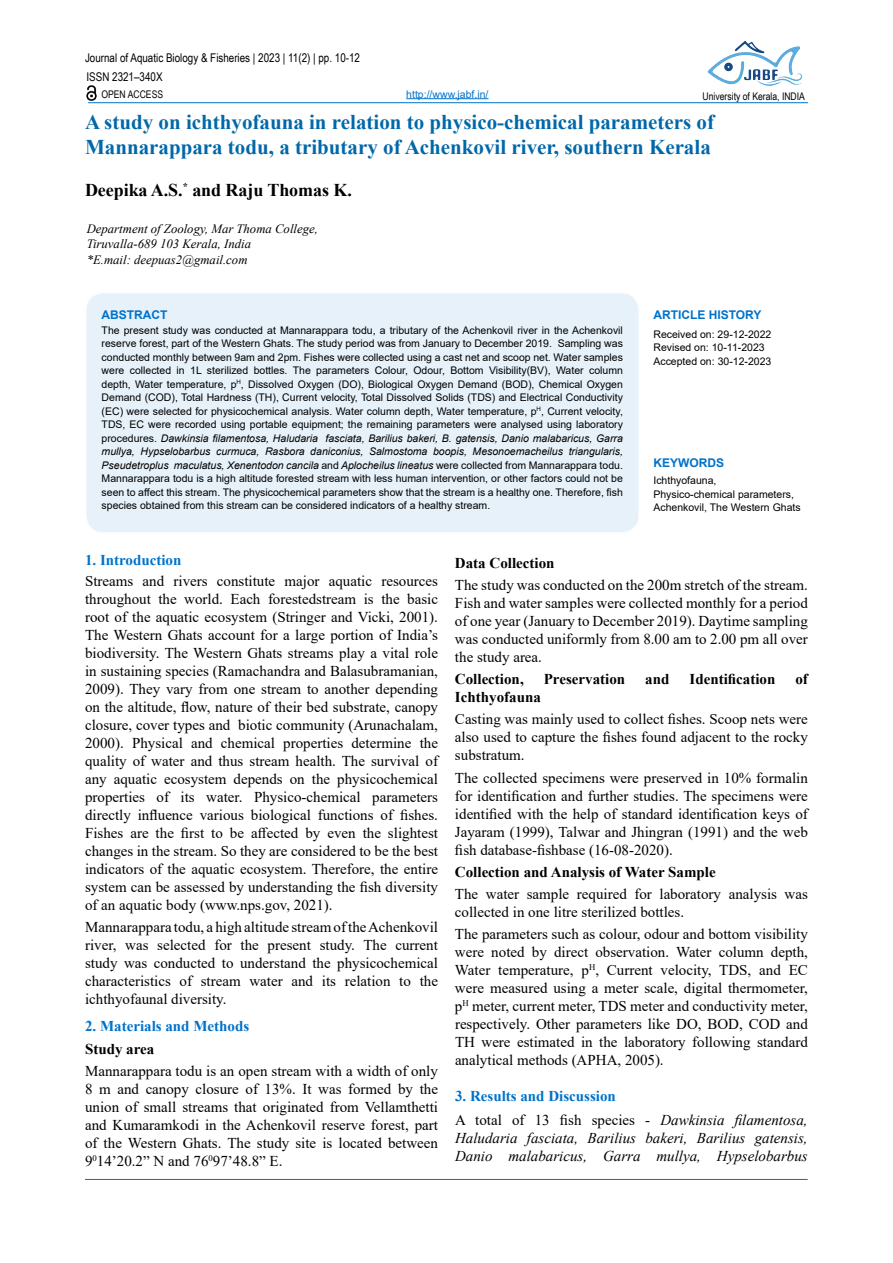
<style>
.page{position:relative;width:893px;height:1263px;background:#fff}
.page>*{position:absolute;margin:0;border:0;box-sizing:border-box;transform-origin:0 0}
.t1{font:700 21px/25.2px "Times New Roman";color:#0068a9}
.t2{font:700 18px "Times New Roman";letter-spacing:-.005em;color:#000}
.t3{font:15px/18px "Times New Roman";color:#000;text-align:justify}
.t4{font:700 15px "Times New Roman";color:#000}
.t5{font:700 15px/23.1px "Times New Roman";color:#0072ca}
.t6{font:italic 15px/18px "Times New Roman";color:#000}
.t7{font:italic 12.75px/15.3px "Times New Roman";color:#000}
.t8{font:12px "Arial Narrow";color:#000}
.t9{font:700 12px "Arial";color:#0072ca}
.t10{font:10.5px/13.5px "Arial";color:#000}
.t11{font:10.5px "Arial Narrow";color:#000}
.t12{font:10.5px "Arial";color:#0072ca}
.s1{font-style:italic}
.s2{font-weight:400;color:#000}
.s3{font-weight:400;font-style:italic;color:#000}
</style>
<div class="page">
<div style="left:86px;top:293px;width:553px;height:240px;background:#e6f1f9;border-radius:18px"></div>
<div style="left:85px;top:292px;width:555px;height:242px;border:2px solid #daf1fd;border-radius:18px"></div>
<hr style="left:88px;top:102px;width:720px;height:1px;background:#0072ca">
<hr style="left:85px;top:1179px;width:723px;height:1px;background:#0072ca">
<img style="left:87px;top:86px;width:9px;height:14px">
<hr style="left:406px;top:98px;width:83px;height:1px;background:#0072ca">
<img style="left:707px;top:40px;width:95px;height:46px">
<p class="t8" style="left:85px;top:49px;width:277px">Journal of Aquatic Biology &amp; Fisheries | 2023 | 11(2) | pp. 10-12</p>
<p class="t8" style="left:87px;top:68px;width:78px">ISSN 2321–340X</p>
<h1 class="t1" style="left:85px;top:109px;width:631px">A study on ichthyofauna in relation to physico-chemical parameters of<br>Mannarappara todu, a tributary of Achenkovil river, southern Kerala</h1>
<p class="t2" style="left:85px;top:177px;width:268px">Deepika A.S.<sup>*</sup> and Raju Thomas K.</p>
<p class="t7" style="left:87px;top:221px;width:233px">Department of Zoology, Mar Thoma College,<br>Tiruvalla-689 103 Kerala, India<br>*E.mail: deepuas2@gmail.com</p>
<p class="t11" style="left:101px;top:86px;width:63px">OPEN ACCESS</p>
<p class="t12" style="left:406px;top:87px;width:84px">http://www.jabf.in/</p>
<p class="t11" style="left:703px;top:88px;width:104px">University of Kerala, INDIA</p>
<p class="t9" style="left:102px;top:306px;width:67px">ABSTRACT</p>
<p class="t10" style="left:102px;top:323px;width:523px;text-align:justify">The present study was conducted at Mannarappara todu, a tributary of the Achenkovil river in the Achenkovil reserve forest, part of the Western Ghats. The study period was from January to December 2019. Sampling was conducted monthly between 9am and 2pm. Fishes were collected using a cast net and scoop net. Water samples were collected in 1L sterilized bottles. The parameters Colour, Odour, Bottom Visibility(BV), Water column depth, Water temperature, p<sup>H</sup>, Dissolved Oxygen (DO), Biological Oxygen Demand (BOD), Chemical Oxygen Demand (COD), Total Hardness (TH), Current velocity, Total Dissolved Solids (TDS) and Electrical Conductivity (EC) were selected for physicochemical analysis. Water column depth, Water temperature, p<sup>H</sup>, Current velocity, TDS, EC were recorded using portable equipment; the remaining parameters were analysed using laboratory procedures. <span class="s1">Dawkinsia filamentosa, Haludaria fasciata, Barilius bakeri, B. gatensis, Danio malabaricus, Garra mullya, Hypselobarbus curmuca, Rasbora daniconius, Salmostoma boopis, Mesonoemacheilus triangularis, Pseudetroplus maculatus, Xenentodon cancila</span> and <span class="s1">Aplocheilus lineatus</span> were collected from Mannarappara todu.<br>Mannarappara todu is a high altitude forested stream with less human intervention, or other factors could not be seen to affect this stream. The physicochemical parameters show that the stream is a healthy one. Therefore, fish species obtained from this stream can be considered indicators of a healthy stream.</p>
<p class="t9" style="left:653px;top:306px;width:110px">ARTICLE HISTORY</p>
<p class="t10" style="left:653px;top:327px;width:119px">Received on: 29-12-2022<br>Revised on: 10-11-2023<br>Accepted on: 30-12-2023</p>
<p class="t9" style="left:653px;top:454px;width:72px">KEYWORDS</p>
<p class="t10" style="left:653px;top:474px;width:149px">Ichthyofauna,<br>Physico-chemical parameters,<br>Achenkovil, The Western Ghats</p>
<p class="t5" style="left:85px;top:548px;width:98px">1. Introduction</p>
<p class="t3" style="left:85px;top:571px;width:354px">Streams and rivers constitute major aquatic resources throughout the world. Each forestedstream is the basic root of the aquatic ecosystem (Stringer and Vicki, 2001).<br>The Western Ghats account for a large portion of India’s biodiversity. The Western Ghats streams play a vital role in sustaining species (Ramachandra and Balasubramanian, 2009). They vary from one stream to another depending on the altitude, flow, nature of their bed substrate, canopy closure, cover types and biotic community (Arunachalam, 2000). Physical and chemical properties determine the quality of water and thus stream health. The survival of any aquatic ecosystem depends on the physicochemical properties of its water. Physico-chemical parameters directly influence various biological functions of fishes.<br>Fishes are the first to be affected by even the slightest changes in the stream. So they are considered to be the best indicators of the aquatic ecosystem. Therefore, the entire system can be assessed by understanding the fish diversity of an aquatic body (www.nps.gov, 2021).</p>
<p class="t3" style="left:85px;top:917px;width:354px">Mannarappara todu, a high altitude stream of the Achenkovil river, was selected for the present study. The current study was conducted to understand the physicochemical characteristics of stream water and its relation to the ichthyofaunal diversity.</p>
<p class="t4" style="left:85px;top:1038px;width:71px">Study area</p>
<p class="t3" style="left:85px;top:1061px;width:354px">Mannarappara todu is an open stream with a width of only 8 m and canopy closure of 13%. It was formed by the union of small streams that originated from Vellamthetti and Kumaramkodi in the Achenkovil reserve forest, part of the Western Ghats. The study site is located between 9<sup>0</sup>14’20.2” N and 76<sup>0</sup>97’48.8” E.</p>
<p class="t5" style="left:85px;top:1014px;width:166px">2. Materials and Methods</p>
<p class="t4" style="left:455px;top:552px;width:101px">Data Collection</p>
<p class="t3" style="left:455px;top:575px;width:354px">The study was conducted on the 200m stretch of the stream.<br>Fish and water samples were collected monthly for a period of one year (January to December 2019). Daytime sampling was conducted uniformly from 8.00 am to 2.00 pm all over the study area.</p>
<p class="t4" style="left:455px;top:668px;width:70px">Collection,</p>
<p class="t4" style="left:544px;top:668px;width:83px">Preservation</p>
<p class="t4" style="left:645px;top:668px;width:26px">and</p>
<p class="t4" style="left:689px;top:668px;width:87px">Identification</p>
<p class="t4" style="left:795px;top:668px;width:14px">of</p>
<p class="t4" style="left:455px;top:686px;width:87px">Ichthyofauna</p>
<p class="t3" style="left:455px;top:710px;width:354px">Casting was mainly used to collect fishes. Scoop nets were also used to capture the fishes found adjacent to the rocky substratum.</p>
<p class="t3" style="left:455px;top:768px;width:354px">The collected specimens were preserved in 10% formalin for identification and further studies. The specimens were identified with the help of standard identification keys of Jayaram (1999), Talwar and Jhingran (1991) and the web fish database-fishbase (16-08-2020).</p>
<p class="t4" style="left:455px;top:861px;width:262px">Collection and Analysis of Water Sample</p>
<p class="t3" style="left:455px;top:884px;width:354px">The water sample required for laboratory analysis was collected in one litre sterilized bottles.</p>
<p class="t3" style="left:455px;top:925px;width:354px">The parameters such as colour, odour and bottom visibility were noted by direct observation. Water column depth, Water temperature, p<sup>H</sup>, Current velocity, TDS, and EC were measured using a meter scale, digital thermometer, p<sup>H</sup> meter, current meter, TDS meter and conductivity meter, respectively. Other parameters like DO, BOD, COD and TH were estimated in the laboratory following standard analytical methods (APHA, 2005).</p>
<p class="t5" style="left:455px;top:1084px;width:354px">3. Results and Discussion<br><span class="s2">A total of 13 fish species -</span> <span class="s3">Dawkinsia filamentosa,</span></p>
<p class="t6" style="left:455px;top:1128px;width:354px">Haludaria fasciata, Barilius bakeri, Barilius gatensis,<br>Danio malabaricus, Garra mullya, Hypselobarbus</p>
</div>
